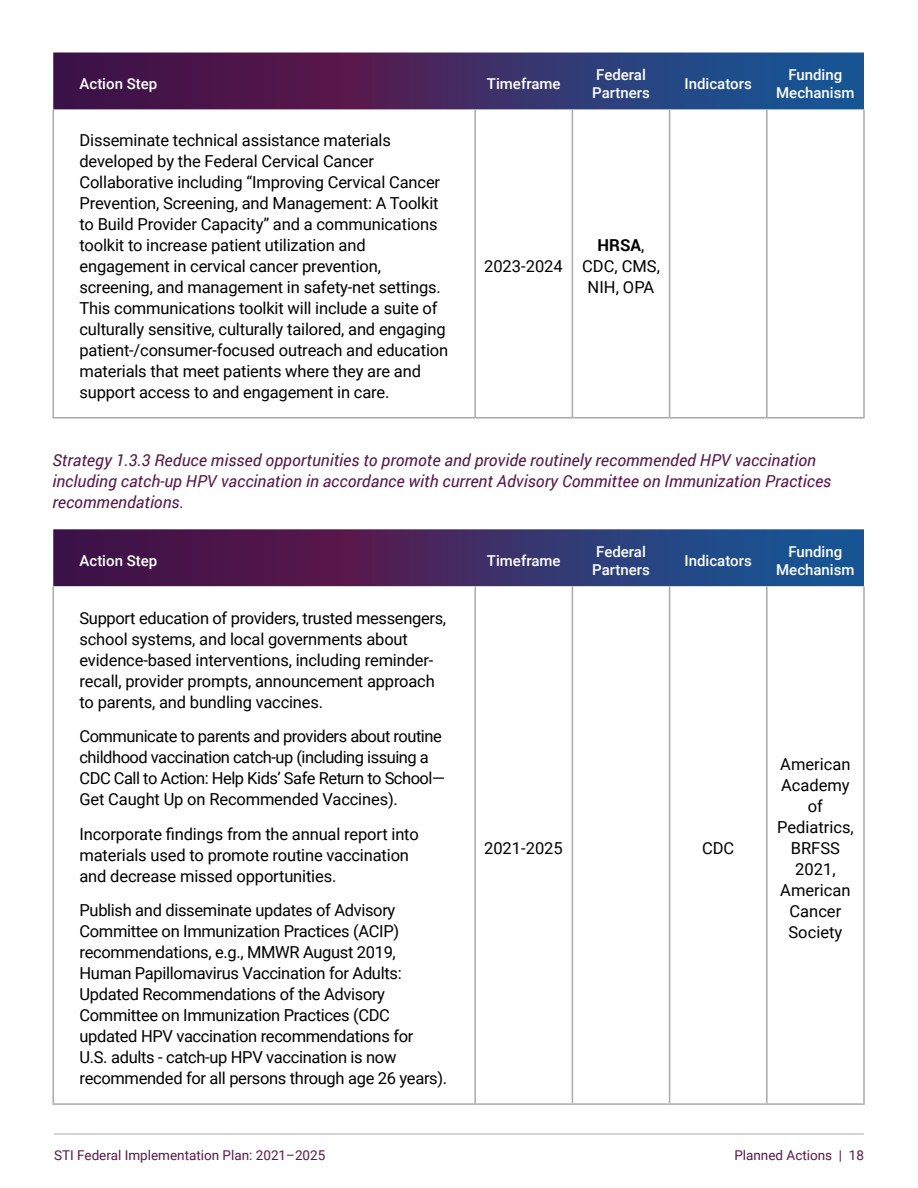
<style>
.page{position:relative;width:918px;height:1188px;background:#fff}
.page>*{position:absolute;margin:0;border:0;box-sizing:border-box;transform-origin:0 0}
.t1{font:16.5px/21px "Roboto";letter-spacing:-.01em;color:#000}
.t2{font:italic 16.5px/21px "Roboto";color:#59174a}
.t3{font:16.5px/21px "Roboto";letter-spacing:-.03em;color:#000}
.t4{font:500 15px/18px "Roboto";color:#fff;text-align:center}
.t5{font:13.5px "Roboto";color:#59174a}
.s1{font-weight:700}
</style>
<div class="page">
<hr style="left:54px;top:1134px;width:810px;height:1px;background:#a7a9ac">
<svg style="left:53px;top:52px;width:811px;height:58px;background:#3d3169"></svg>
<svg style="left:571px;top:110px;width:100px;height:307px"></svg>
<hr style="left:52px;top:110px;width:2px;height:307px;background:#a7a9ac">
<hr style="left:474px;top:110px;width:2px;height:307px;background:#a7a9ac">
<hr style="left:572px;top:110px;width:1px;height:307px;background:#a7a9ac">
<hr style="left:669px;top:110px;width:1px;height:307px;background:#a7a9ac">
<hr style="left:766px;top:110px;width:2px;height:307px;background:#a7a9ac">
<hr style="left:863px;top:110px;width:2px;height:307px;background:#a7a9ac">
<hr style="left:52px;top:417px;width:423px;height:1px;background:#a7a9ac">
<hr style="left:475px;top:417px;width:97px;height:1px;background:#a7a9ac">
<hr style="left:572px;top:417px;width:98px;height:1px;background:#a7a9ac">
<hr style="left:670px;top:417px;width:97px;height:1px;background:#a7a9ac">
<hr style="left:767px;top:417px;width:98px;height:1px;background:#a7a9ac">
<svg style="left:53px;top:529px;width:811px;height:57px;background:#3a2f67"></svg>
<svg style="left:54px;top:586px;width:809px;height:517px"></svg>
<hr style="left:52px;top:586px;width:2px;height:517px;background:#a7a9ac">
<hr style="left:474px;top:586px;width:2px;height:517px;background:#a7a9ac">
<hr style="left:572px;top:586px;width:1px;height:517px;background:#a7a9ac">
<hr style="left:669px;top:586px;width:1px;height:517px;background:#a7a9ac">
<hr style="left:766px;top:586px;width:2px;height:517px;background:#a7a9ac">
<hr style="left:863px;top:586px;width:2px;height:517px;background:#a7a9ac">
<hr style="left:52px;top:1103px;width:423px;height:2px;background:#a7a9ac">
<hr style="left:475px;top:1103px;width:97px;height:2px;background:#a7a9ac">
<hr style="left:572px;top:1103px;width:98px;height:2px;background:#a7a9ac">
<hr style="left:670px;top:1103px;width:97px;height:2px;background:#a7a9ac">
<hr style="left:767px;top:1103px;width:98px;height:2px;background:#a7a9ac">
<p class="t4" style="left:80px;top:74px;width:79px">Action Step</p>
<p class="t4" style="left:487px;top:74px;width:75px">Timeframe</p>
<p class="t4" style="left:592px;top:65px;width:59px;text-align:left">Federal<br>Partners</p>
<p class="t4" style="left:685px;top:74px;width:69px">Indicators</p>
<p class="t4" style="left:776px;top:65px;width:80px">Funding<br>Mechanism</p>
<p class="t1" style="left:80px;top:129px;width:370px">Disseminate technical assistance materials developed by the Federal Cervical Cancer Collaborative including “Improving Cervical Cancer Prevention, Screening, and Management: A Toolkit to Build Provider Capacity” and a communications toolkit to increase patient utilization and engagement in cervical cancer prevention, screening, and management in safety-net settings.<br>This communications toolkit will include a suite of culturally sensitive, culturally tailored, and engaging patient-/consumer-focused outreach and education materials that meet patients where they are and support access to and engagement in care.</p>
<p class="t1" style="left:582px;top:234px;width:79px;text-align:center"><span class="s1">HRSA</span>,<br>CDC, CMS,<br>NIH, OPA</p>
<p class="t1" style="left:484px;top:255px;width:80px">2023-2024</p>
<h5 class="t2" style="left:52px;top:449px;width:780px">Strategy 1.3.3 Reduce missed opportunities to promote and provide routinely recommended HPV vaccination including catch-up HPV vaccination in accordance with current Advisory Committee on Immunization Practices recommendations.</h5>
<p class="t4" style="left:80px;top:551px;width:79px">Action Step</p>
<p class="t4" style="left:487px;top:551px;width:75px">Timeframe</p>
<p class="t4" style="left:596px;top:542px;width:51px">Federal</p>
<p class="t4" style="left:592px;top:560px;width:59px">Partners</p>
<p class="t4" style="left:685px;top:551px;width:69px">Indicators</p>
<p class="t4" style="left:776px;top:542px;width:80px">Funding<br>Mechanism</p>
<p class="t1" style="left:80px;top:607px;width:368px">Support education of providers, trusted messengers, school systems, and local governments about evidence-based interventions, including reminder&shy;recall, provider prompts, announcement approach to parents, and bundling vaccines.</p>
<p class="t3" style="left:80px;top:725px;width:367px">Communicate to parents and providers about routine childhood vaccination catch-up (including issuing a CDC Call to Action: Help Kids’ Safe Return to School— Get Caught Up on Recommended Vaccines).</p>
<p class="t1" style="left:80px;top:823px;width:341px">Incorporate findings from the annual report into materials used to promote routine vaccination and decrease missed opportunities.</p>
<p class="t1" style="left:80px;top:899px;width:369px">Publish and disseminate updates of Advisory Committee on Immunization Practices (ACIP) recommendations, e.g., MMWR August 2019, Human Papillomavirus Vaccination for Adults:<br>Updated Recommendations of the Advisory Committee on Immunization Practices (CDC updated HPV vaccination recommendations for<br>U.S. adults - catch-up HPV vaccination is now recommended for all persons through age 26 years).</p>
<p class="t1" style="left:484px;top:837px;width:80px">2021-2025</p>
<p class="t1" style="left:702px;top:837px;width:34px">CDC</p>
<p class="t1" style="left:777px;top:753px;width:78px;text-align:center">American<br>Academy of<br>Pediatrics,<br>BRFSS<br>2021,<br>American<br>Cancer<br>Society</p>
<p class="t5" style="left:54px;top:1146px;width:273px">STI Federal Implementation Plan: 2021–2025</p>
<p class="t5" style="left:734px;top:1146px;width:131px">Planned Actions | 18</p>
</div>
